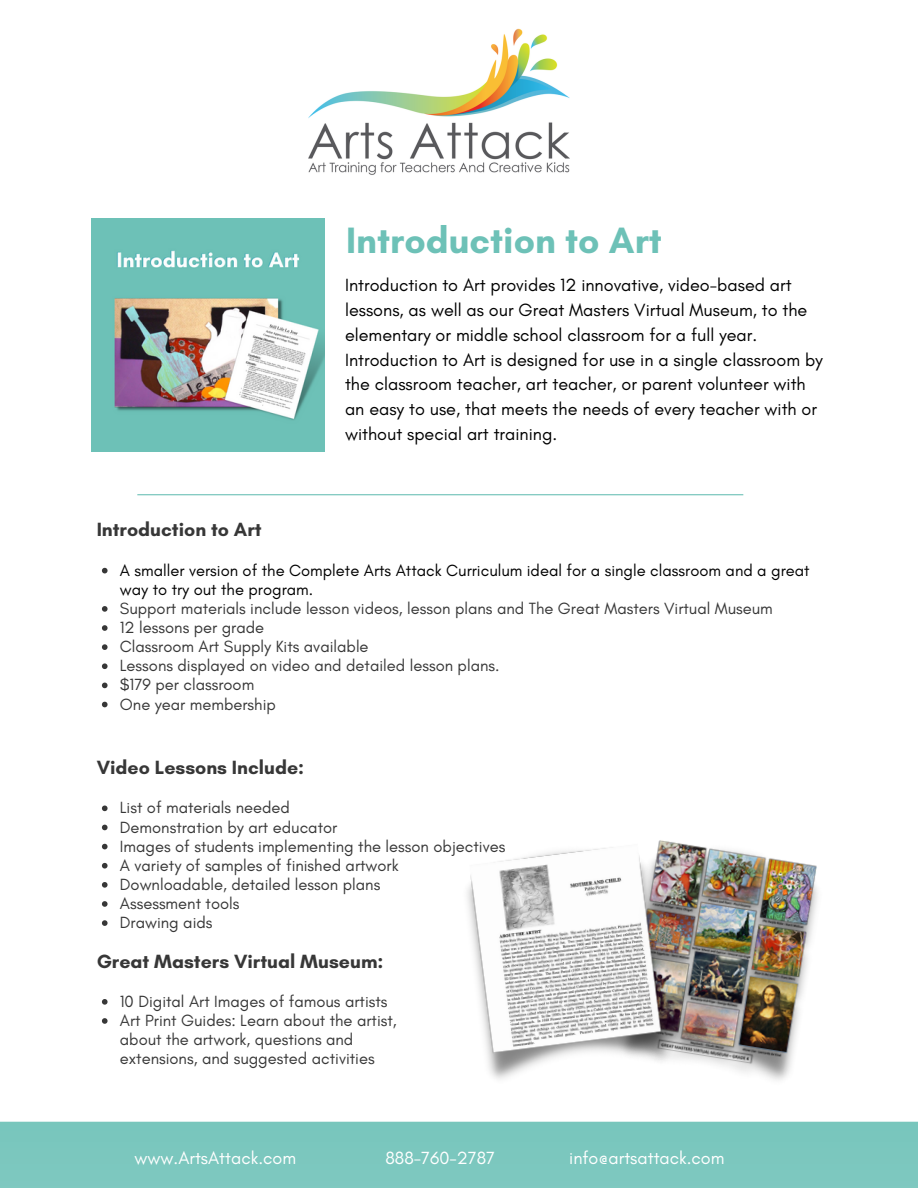
<style>
.page{position:relative;width:918px;height:1188px;background:#fff}
.page>*{position:absolute;margin:0;border:0;box-sizing:border-box;transform-origin:0 0}
.t1{font:700 37.35px "Glacial Indifference";color:#6dc1b7}
.t2{font:700 19.5px "Glacial Indifference";color:#373737}
.t3{font:18px/24.8px "Glacial Indifference";color:#000}
.t4{font:18px "Glacial Indifference";color:#fff}
.t5{font:16.5px/19.2px "Glacial Indifference";color:#373737}
.t6{font:16.5px/19.2px "Glacial Indifference";color:#000}
</style>
<div class="page">
<img style="left:309px;top:28px;width:261px;height:147px">
<hr style="left:137px;top:494px;width:606px;height:1px;background:#6dc1b7">
<img style="left:680px;top:843px;width:138px;height:237px">
<img style="left:467px;top:840px;width:213px;height:239px">
<div style="left:0;top:1122px;width:918px;height:66px;background:#7bc7be"></div>
<img style="left:92px;top:218px;width:233px;height:233px">
<svg style="left:102px;top:568px;width:6px;height:5px"></svg>
<svg style="left:102px;top:606px;width:6px;height:6px"></svg>
<svg style="left:102px;top:625px;width:6px;height:6px"></svg>
<svg style="left:102px;top:644px;width:6px;height:6px"></svg>
<svg style="left:102px;top:663px;width:6px;height:6px"></svg>
<svg style="left:102px;top:683px;width:6px;height:5px"></svg>
<svg style="left:102px;top:702px;width:6px;height:5px"></svg>
<svg style="left:102px;top:806px;width:6px;height:5px"></svg>
<svg style="left:102px;top:825px;width:6px;height:5px"></svg>
<svg style="left:102px;top:844px;width:6px;height:5px"></svg>
<svg style="left:102px;top:863px;width:6px;height:6px"></svg>
<svg style="left:102px;top:882px;width:6px;height:6px"></svg>
<svg style="left:102px;top:901px;width:6px;height:6px"></svg>
<svg style="left:102px;top:920px;width:6px;height:6px"></svg>
<svg style="left:102px;top:999px;width:6px;height:6px"></svg>
<svg style="left:102px;top:1018px;width:6px;height:6px"></svg>
<p class="t1" style="left:346px;top:217px;width:317px">Introduction to Art</p>
<p class="t2" style="left:97px;top:518px;width:166px">Introduction to Art</p>
<p class="t3" style="left:345px;top:273px;width:479px">Introduction to Art provides 12 innovative, video-based art lessons, as well as our Great Masters Virtual Museum, to the elementary or middle school classroom for a full year.<br>Introduction to Art is designed for use in a single classroom by the classroom teacher, art teacher, or parent volunteer with an easy to use, that meets the needs of every teacher with or without special art training.</p>
<p class="t6" style="left:120px;top:560px;width:691px">A smaller version of the Complete Arts Attack Curriculum ideal for a single classroom and a great way to try out the program.</p>
<p class="t5" style="left:120px;top:599px;width:655px">Support materials include lesson videos, lesson plans and The Great Masters Virtual Museum</p>
<p class="t5" style="left:120px;top:618px;width:146px">12 lessons per grade</p>
<p class="t5" style="left:120px;top:637px;width:250px">Classroom Art Supply Kits available</p>
<p class="t5" style="left:120px;top:656px;width:381px">Lessons displayed on video and detailed lesson plans.</p>
<p class="t5" style="left:120px;top:675px;width:136px">$179 per classroom</p>
<p class="t5" style="left:120px;top:694px;width:157px">One year membership</p>
<p class="t2" style="left:97px;top:756px;width:209px">Video Lessons Include:</p>
<p class="t5" style="left:120px;top:798px;width:172px">List of materials needed</p>
<p class="t5" style="left:120px;top:817px;width:219px">Demonstration by art educator</p>
<p class="t5" style="left:120px;top:836px;width:387px">Images of students implementing the lesson objectives</p>
<p class="t5" style="left:120px;top:855px;width:280px">A variety of samples of finished artwork</p>
<p class="t5" style="left:120px;top:875px;width:262px">Downloadable, detailed lesson plans</p>
<p class="t5" style="left:120px;top:894px;width:121px">Assessment tools</p>
<p class="t5" style="left:120px;top:913px;width:94px">Drawing aids</p>
<p class="t2" style="left:97px;top:949px;width:288px">Great Masters Virtual Museum:</p>
<p class="t5" style="left:120px;top:992px;width:269px">10 Digital Art Images of famous artists</p>
<p class="t5" style="left:120px;top:1011px;width:278px">Art Print Guides: Learn about the artist, about the artwork, questions and extensions, and suggested activities</p>
<p class="t4" style="left:134px;top:1147px;width:163px">www.ArtsAttack.com</p>
<p class="t4" style="left:386px;top:1147px;width:111px">888-760-2787</p>
<p class="t4" style="left:569px;top:1147px;width:157px">info@artsattack.com</p>
</div>
